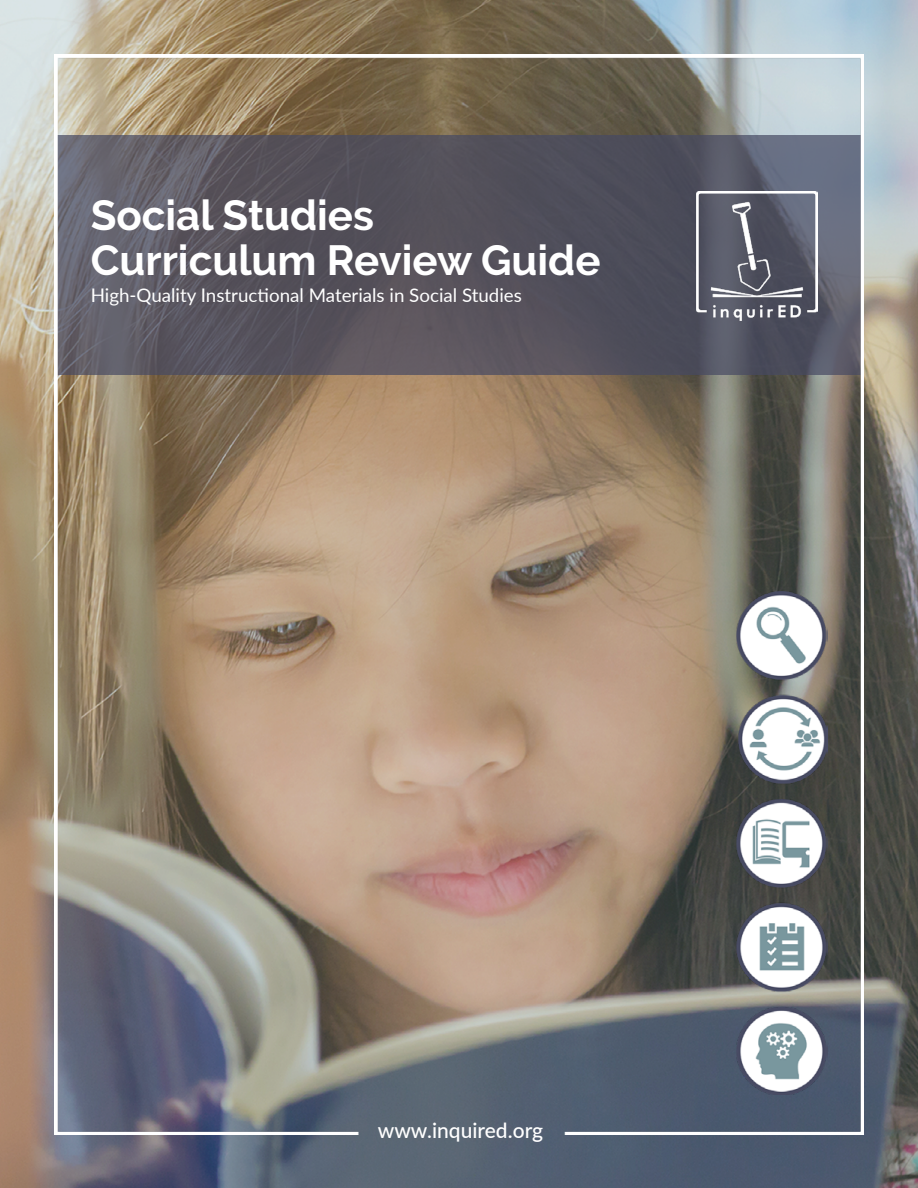
<style>
.page{position:relative;width:918px;height:1188px;background:#fff}
.page>*{position:absolute;margin:0;border:0;box-sizing:border-box;transform-origin:0 0}
.t1{font:700 42px/45px "Raleway";color:#fff}
.t2{font:500 21px "Lato";color:#fff}
.t3{font:18.75px "Lato";color:#fff}
</style>
<div class="page">
<img style="left:0;top:0;width:918px;height:1188px">
<img style="left:54px;top:54px;width:810px;height:1081px">
<h1 class="t1" style="left:91px;top:192px;width:511px">Social Studies<br>Curriculum Review Guide</h1>
<p class="t3" style="left:91px;top:282px;width:433px">High-Quality Instructional Materials in Social Studies</p>
<p class="t2" style="left:378px;top:1115px;width:167px">www.inquired.org</p>
</div>
